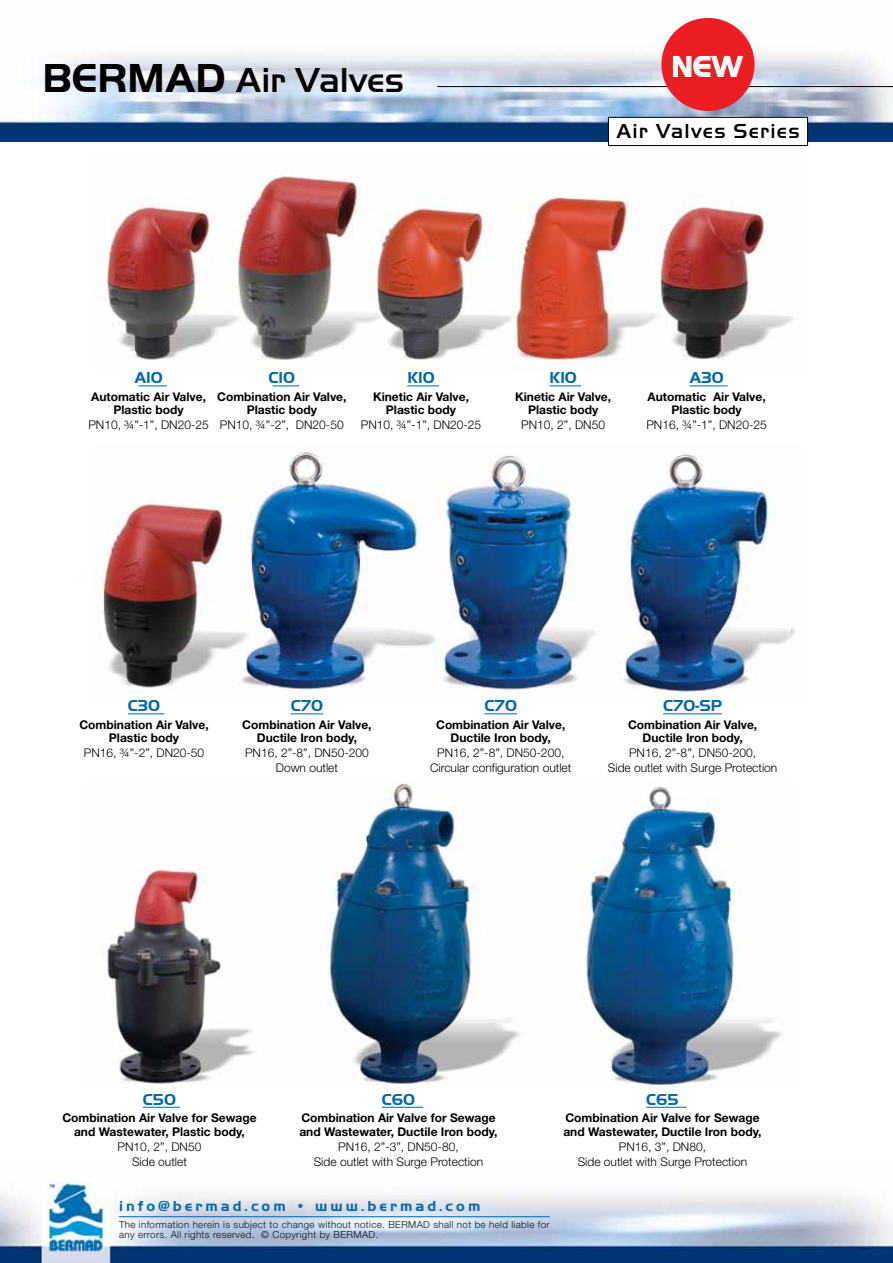
<style>
.page{position:relative;width:893px;height:1263px;background:#fff}
.page>*{position:absolute;margin:0;border:0;box-sizing:border-box;transform-origin:0 0}
.t1{font:500 36px "Handel Got D";color:#000}
.t2{font:700 30px "Handel Got D";color:#fff}
.t3{font:500 21px "Handel Got D";letter-spacing:.06em;color:#000}
.t4{font:700 16.5px "Handel Got D";color:#0068ab}
.t5{font:700 15px "Handel Got D";letter-spacing:.2em;color:#0068ab}
.t6{font:700 12px/13.5px "Helvetica Neue";color:#000;text-align:center}
.t7{font:300 12px/15px "Helvetica Neue";color:#000;text-align:center}
.t8{font:300 9.75px/10.5px "Helvetica Neue";letter-spacing:.04em;color:#111212}
.s1{font-weight:700;font-size:42px}
</style>
<div class="page">
<img style="left:0;top:1182px;width:893px;height:81px">
<img style="left:0;top:17px;width:893px;height:125px">
<hr style="left:437px;top:86px;width:456px;height:1px;background:#000">
<div style="left:608px;top:117px;width:199px;height:29px;background:#fff"></div>
<div style="left:608px;top:117px;width:200px;height:29px;border:1px solid #000"></div>
<div style="left:662px;top:19px;width:92px;height:91px;background:#ed1d24;border-radius:50%"></div>
<svg style="left:673px;top:56px;width:70px;height:21px"></svg>
<div style="left:661px;top:18px;width:93px;height:93px;border:2px solid #ed1d24;border-radius:50%"></div>
<img style="left:102px;top:451px;width:693px;height:246px">
<img style="left:107px;top:782px;width:675px;height:306px">
<img style="left:105px;top:176px;width:689px;height:185px">
<hr style="left:119px;top:1216px;width:431px;height:1px;background:#0068ab">
<svg style="left:138px;top:386px;width:29px;height:1px"></svg>
<hr style="left:143px;top:1107px;width:37px;height:1px;background:#0068ab">
<hr style="left:382px;top:1107px;width:41px;height:1px;background:#0068ab">
<hr style="left:646px;top:1107px;width:41px;height:1px;background:#0068ab">
<svg style="left:273px;top:386px;width:26px;height:1px"></svg>
<hr style="left:549px;top:386px;width:32px;height:1px;background:#0068ab">
<hr style="left:407px;top:386px;width:32px;height:1px;background:#0068ab">
<hr style="left:689px;top:386px;width:39px;height:1px;background:#0068ab">
<hr style="left:128px;top:713px;width:36px;height:1px;background:#0068ab">
<hr style="left:291px;top:713px;width:32px;height:1px;background:#0068ab">
<hr style="left:485px;top:713px;width:32px;height:1px;background:#0068ab">
<hr style="left:663px;top:713px;width:59px;height:1px;background:#0068ab">
<h1 class="t1" style="left:43px;top:60px;width:363px"><span class="s1">BERMAD</span> Air Valves</h1>
<h2 class="t2" style="left:671px;top:50px;width:73px">NEW</h2>
<h3 class="t3" style="left:616px;top:119px;width:185px">Air Valves Series</h3>
<h3 class="t4" style="left:134px;top:368px;width:30px">A10</h3>
<p class="t6" style="left:91px;top:390px;width:116px">Automatic Air Valve,<br>Plastic body</p>
<p class="t7" style="left:88px;top:417px;width:122px">PN10, ¾”-1”, DN20-25</p>
<h3 class="t4" style="left:269px;top:368px;width:28px">C10</h3>
<p class="t6" style="left:217px;top:390px;width:131px">Combination Air Valve,<br>Plastic body</p>
<p class="t7" style="left:220px;top:417px;width:125px">PN10, ¾”-2”, DN20-50</p>
<h3 class="t4" style="left:407px;top:368px;width:29px">K10</h3>
<p class="t6" style="left:373px;top:390px;width:97px">Kinetic Air Valve,<br>Plastic body</p>
<p class="t7" style="left:361px;top:417px;width:122px">PN10, ¾”-1”, DN20-25</p>
<h3 class="t4" style="left:549px;top:368px;width:29px">K10</h3>
<p class="t6" style="left:515px;top:390px;width:97px">Kinetic Air Valve,<br>Plastic body</p>
<p class="t7" style="left:521px;top:417px;width:85px">PN10, 2”, DN50</p>
<h3 class="t4" style="left:689px;top:368px;width:36px">A30</h3>
<p class="t6" style="left:647px;top:390px;width:120px">Automatic Air Valve,<br>Plastic body</p>
<p class="t7" style="left:646px;top:417px;width:122px">PN16, ¾”-1”, DN20-25</p>
<h3 class="t4" style="left:128px;top:696px;width:34px">C30</h3>
<p class="t6" style="left:79px;top:718px;width:131px">Combination Air Valve,<br>Plastic body</p>
<p class="t7" style="left:84px;top:745px;width:122px">PN16, ¾”-2”, DN20-50</p>
<h3 class="t4" style="left:291px;top:696px;width:34px">C70</h3>
<p class="t6" style="left:242px;top:718px;width:131px">Combination Air Valve,<br>Ductile Iron body,</p>
<p class="t7" style="left:245px;top:745px;width:125px">PN16, 2”-8”, DN50-200<br>Down outlet</p>
<h3 class="t4" style="left:485px;top:696px;width:34px">C70</h3>
<p class="t6" style="left:436px;top:718px;width:131px">Combination Air Valve,<br>Ductile Iron body,</p>
<p class="t7" style="left:430px;top:745px;width:143px">PN16, 2”-8”, DN50-200,<br>Circular configuration outlet</p>
<h3 class="t4" style="left:663px;top:696px;width:61px">C70-SP</h3>
<p class="t6" style="left:628px;top:718px;width:131px">Combination Air Valve,<br>Ductile Iron body,</p>
<p class="t7" style="left:608px;top:745px;width:171px">PN16, 2”-8”, DN50-200,<br>Side outlet with Surge Protection</p>
<h3 class="t4" style="left:143px;top:1090px;width:35px">C50</h3>
<p class="t6" style="left:62px;top:1111px;width:196px">Combination Air Valve for Sewage and Wastewater, Plastic body,</p>
<p class="t7" style="left:118px;top:1139px;width:85px">PN10, 2”, DN50<br>Side outlet</p>
<h3 class="t4" style="left:382px;top:1090px;width:35px">C60</h3>
<p class="t6" style="left:299px;top:1111px;width:200px;text-align:left">Combination Air Valve for Sewage and Wastewater, Ductile Iron body,</p>
<p class="t7" style="left:314px;top:1139px;width:171px">PN16, 2”-3”, DN50-80,<br>Side outlet with Surge Protection</p>
<p class="t5" style="left:119px;top:1197px;width:363px">info@bermad.com • www.bermad.com</p>
<p class="t8" style="left:119px;top:1218px;width:432px">The information herein is subject to change without notice. BERMAD shall not be held liable for any errors. All rights reserved. © Copyright by BERMAD.</p>
<h3 class="t4" style="left:646px;top:1090px;width:34px">C65</h3>
<p class="t6" style="left:563px;top:1111px;width:200px;text-align:left">Combination Air Valve for Sewage and Wastewater, Ductile Iron body,</p>
<p class="t7" style="left:578px;top:1139px;width:171px">PN16, 3”, DN80,<br>Side outlet with Surge Protection</p>
</div>
